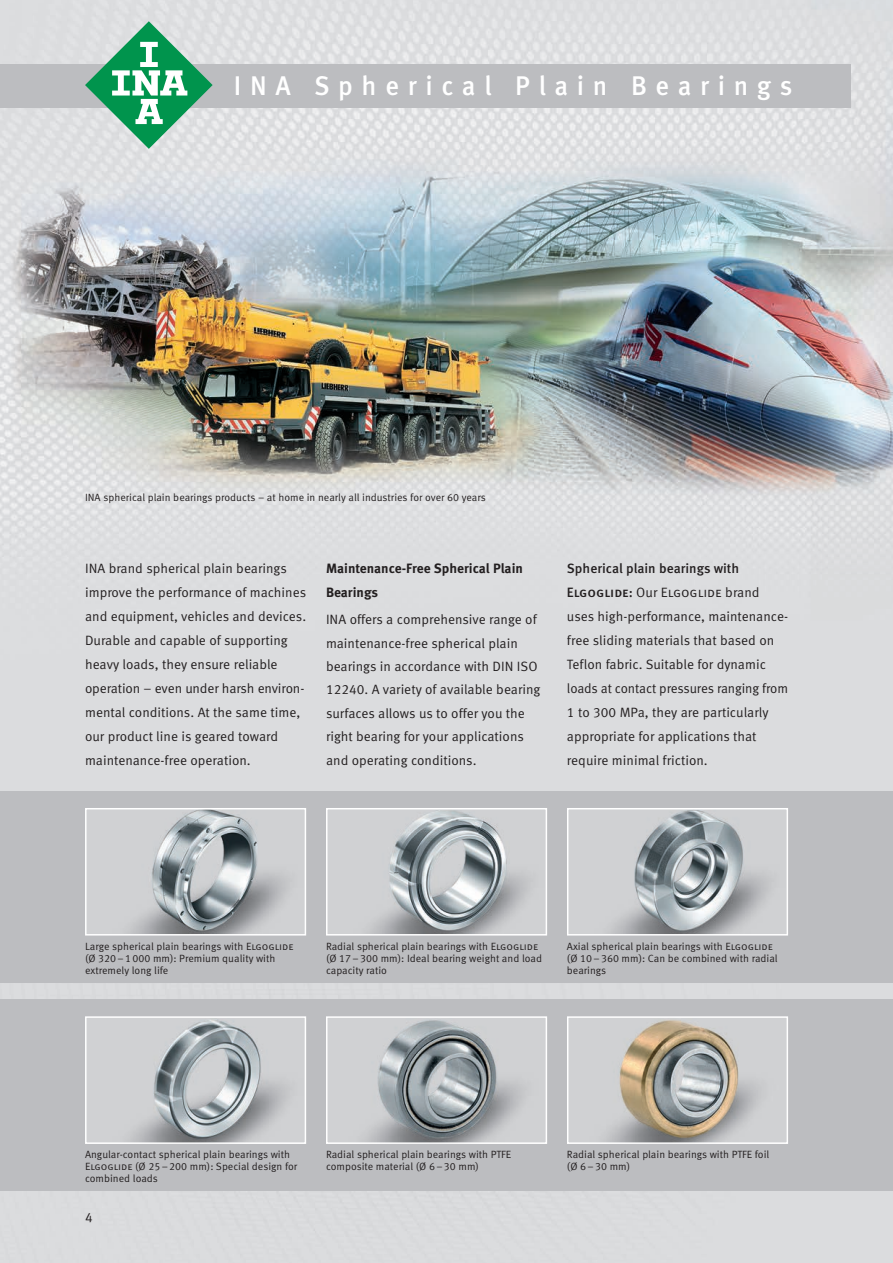
<style>
.page{position:relative;width:893px;height:1263px;background:#fff}
.page>*{position:absolute;margin:0;border:0;box-sizing:border-box;transform-origin:0 0}
.t1{font:500 27px "Schaeffler Meta";letter-spacing:.33em;color:#fff}
.t2{font:13.5px/24px "Schaeffler Meta";color:#231f20}
.t3{font:700 13.5px/23.4px "Schaeffler Meta";color:#231f20}
.t4{font:10.5px/12px "Schaeffler Meta";color:#231f20}
.s1{font-weight:500}
</style>
<div class="page">
<img style="left:0;top:0;width:893px;height:1263px">
<div style="left:0;top:999px;width:893px;height:192px;background:#bcbdc0"></div>
<div style="left:0;top:791px;width:893px;height:191px;background:#bcbdc0"></div>
<div style="left:0;top:64px;width:850px;height:43px;background:#bcbdc0"></div>
<img style="left:88px;top:811px;width:215px;height:121px">
<div style="left:85px;top:808px;width:221px;height:127px;border:2px solid #fff"></div>
<img style="left:570px;top:811px;width:215px;height:121px">
<div style="left:567px;top:808px;width:221px;height:127px;border:2px solid #fff"></div>
<img style="left:329px;top:811px;width:215px;height:121px">
<div style="left:326px;top:808px;width:221px;height:127px;border:2px solid #fff"></div>
<img style="left:88px;top:1019px;width:215px;height:122px">
<div style="left:85px;top:1016px;width:221px;height:128px;border:2px solid #fff"></div>
<img style="left:570px;top:1019px;width:215px;height:122px">
<div style="left:567px;top:1016px;width:221px;height:128px;border:2px solid #fff"></div>
<img style="left:329px;top:1019px;width:215px;height:122px">
<div style="left:326px;top:1016px;width:221px;height:128px;border:2px solid #fff"></div>
<svg style="left:85px;top:21px;width:128px;height:128px;background:#8bc4aa"></svg>
<h1 class="t1" style="left:234px;top:69px;width:560px">INA Spherical Plain Bearings</h1>
<p class="t4" style="left:85px;top:491px;width:402px">INA spherical plain bearings products – at home in nearly all industries for over 60 years</p>
<p class="t2" style="left:85px;top:557px;width:223px">INA brand spherical plain bearings improve the performance of machines and equipment, vehicles and devices.<br>Durable and capable of supporting heavy loads, they ensure reliable operation – even under harsh environ&shy;mental conditions. At the same time, our product line is geared toward maintenance-free operation.</p>
<p class="t3" style="left:326px;top:557px;width:198px">Maintenance-Free Spherical Plain<br>Bearings</p>
<p class="t2" style="left:326px;top:608px;width:216px;line-height:23.5px">INA offers a comprehensive range of maintenance-free spherical plain bearings in accordance with DIN ISO 12240. A variety of available bearing surfaces allows us to offer you the right bearing for your applications and operating conditions.</p>
<p class="t2" style="left:567px;top:557px;width:223px"><span class="s1">Spherical plain bearings with Elgoglide:</span> Our Elgoglide brand uses high-performance, maintenance&shy;free sliding materials that based on Teflon fabric. Suitable for dynamic loads at contact pressures ranging from 1 to 300 MPa, they are particularly appropriate for applications that require minimal friction.</p>
<p class="t4" style="left:85px;top:940px;width:210px">Large spherical plain bearings with Elgoglide (Ø 320–1000 mm): Premium quality with extremely long life</p>
<p class="t4" style="left:326px;top:940px;width:218px">Radial spherical plain bearings with Elgoglide (Ø 17–300 mm): Ideal bearing weight and load capacity ratio</p>
<p class="t4" style="left:567px;top:940px;width:212px">Axial spherical plain bearings with Elgoglide (Ø 10–360 mm): Can be combined with radial bearings</p>
<p class="t4" style="left:85px;top:1149px;width:214px">Angular-contact spherical plain bearings with<br>Elgoglide (Ø 25–200 mm): Special design for combined loads</p>
<p class="t2" style="left:85px;top:1205px;width:9px">4</p>
<p class="t4" style="left:326px;top:1149px;width:187px">Radial spherical plain bearings with PTFE composite material (Ø 6–30 mm)</p>
<p class="t4" style="left:567px;top:1149px;width:204px">Radial spherical plain bearings with PTFE foil (Ø 6–30 mm)</p>
</div>
